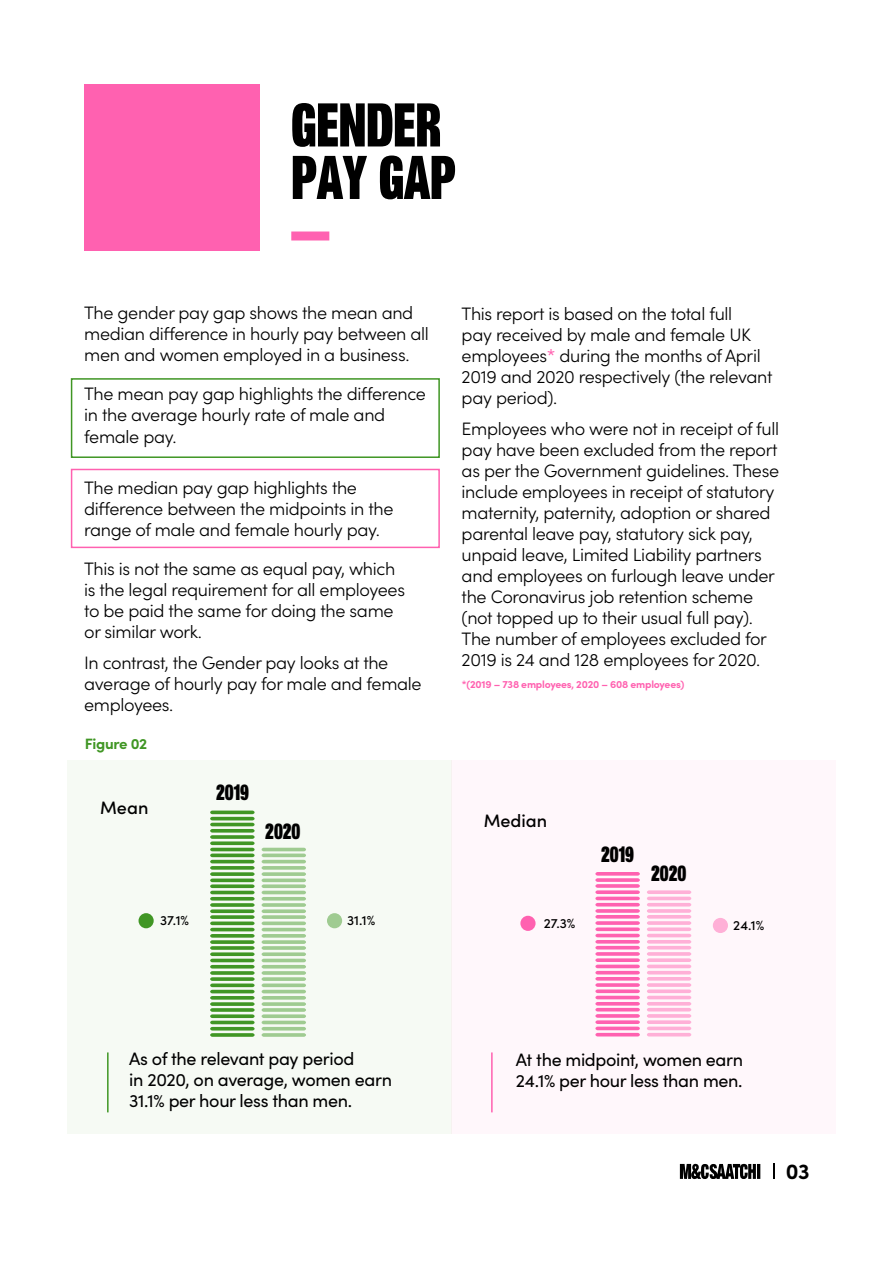
<style>
.page{position:relative;width:893px;height:1263px;background:#fff}
.page>*{position:absolute;margin:0;border:0;box-sizing:border-box;transform-origin:0 0}
.t1{font:60.6px/52.5px "MCSAATCHIHEAVY";color:#000}
.t2{font:21.9px "MCSAATCHIHEAVY";color:#000}
.t3{font:700 21.75px "Sofia Pro";color:#000}
.t4{font:300 18px/21px "Sofia Pro";letter-spacing:-.02em;color:#000}
.t5{font:18px/21px "Sofia Pro";letter-spacing:-.02em;color:#000}
.t6{font:500 18px "Sofia Pro";color:#000}
.t7{font:700 15px "Sofia Pro";letter-spacing:-.02em;color:#409624}
.t8{font:500 13.5px "Sofia Pro";color:#000}
.t9{font:700 10.5px "Sofia Pro";letter-spacing:-.02em;color:#ff61b0}
.s1{font-weight:500;color:#ff61b0}
</style>
<div class="page">
<div style="left:84px;top:84px;width:175px;height:167px;background:#ff61b0"></div>
<div style="left:291px;top:231px;width:38px;height:9px;background:#ff62b1"></div>
<div style="left:71px;top:378px;width:369px;height:80px;border:2px solid #409624"></div>
<div style="left:71px;top:469px;width:369px;height:79px;border:2px solid #ff61b0"></div>
<div style="left:67px;top:760px;width:384px;height:374px;background:#f6faf4"></div>
<div style="left:451px;top:760px;width:384px;height:374px;background:#fff7fb"></div>
<hr style="left:107px;top:1052px;width:2px;height:60px;background:#409624">
<hr style="left:491px;top:1052px;width:2px;height:60px;background:#ff61b0">
<div style="left:139px;top:913px;width:15px;height:15px;background:#409624;border-radius:50%"></div>
<div style="left:327px;top:913px;width:15px;height:15px;background:#9fcb91;border-radius:50%"></div>
<svg style="left:210px;top:810px;width:45px;height:227px"></svg>
<svg style="left:262px;top:848px;width:44px;height:189px"></svg>
<svg style="left:595px;top:872px;width:45px;height:164px"></svg>
<svg style="left:647px;top:890px;width:44px;height:146px"></svg>
<div style="left:520px;top:916px;width:16px;height:15px;background:#ff61b0;border-radius:50%"></div>
<div style="left:713px;top:918px;width:15px;height:15px;background:#ffb0d7;border-radius:50%"></div>
<svg style="left:680px;top:1164px;width:80px;height:15px"></svg>
<svg style="left:773px;top:1164px;width:1px;height:15px"></svg>
<h1 class="t1" style="left:291px;top:103px;width:166px">GENDER<br>PAY GAP</h1>
<p class="t4" style="left:84px;top:302px;width:346px">The gender pay gap shows the mean and median difference in hourly pay between all men and women employed in a business.</p>
<p class="t4" style="left:84px;top:383px;width:343px">The mean pay gap highlights the difference in the average hourly rate of male and female pay.</p>
<p class="t4" style="left:84px;top:476px;width:311px">The median pay gap highlights the difference between the midpoints in the range of male and female hourly pay.</p>
<p class="t4" style="left:84px;top:557px;width:322px">This is not the same as equal pay, which is the legal requirement for all employees to be paid the same for doing the same or similar work.</p>
<p class="t4" style="left:84px;top:651px;width:339px">In contrast, the Gender pay looks at the average of hourly pay for male and female employees.</p>
<p class="t7" style="left:85px;top:732px;width:64px">Figure 02</p>
<p class="t6" style="left:100px;top:794px;width:50px">Mean</p>
<p class="t2" style="left:216px;top:780px;width:34px">2019</p>
<p class="t2" style="left:265px;top:819px;width:37px">2020</p>
<p class="t8" style="left:160px;top:911px;width:31px">37.1%</p>
<p class="t8" style="left:347px;top:910px;width:30px">31.1%</p>
<p class="t4" style="left:462px;top:302px;width:312px">This report is based on the total full<br>pay received by male and female UK employees<span class="s1">*</span> during the months of April<br>2019 and 2020 respectively (the relevant pay period).</p>
<p class="t4" style="left:462px;top:417px;width:319px">Employees who were not in receipt of full pay have been excluded from the report as per the Government guidelines. These include employees in receipt of statutory maternity, paternity, adoption or shared parental leave pay, statutory sick pay, unpaid leave, Limited Liability partners and employees on furlough leave under the Coronavirus job retention scheme (not topped up to their usual full pay).<br>The number of employees excluded for 2019 is 24 and 128 employees for 2020.</p>
<p class="t9" style="left:462px;top:676px;width:224px">*(2019 – 738 employees, 2020 – 608 employees)</p>
<p class="t6" style="left:484px;top:807px;width:65px">Median</p>
<p class="t2" style="left:601px;top:842px;width:34px">2019</p>
<p class="t2" style="left:651px;top:861px;width:37px">2020</p>
<p class="t8" style="left:544px;top:913px;width:33px">27.3%</p>
<p class="t8" style="left:733px;top:915px;width:33px">24.1%</p>
<p class="t5" style="left:129px;top:1048px;width:264px">As of the relevant pay period<br>in 2020, on average, women earn<br>31.1% per hour less than men.</p>
<p class="t5" style="left:516px;top:1048px;width:229px">At the midpoint, women earn<br>24.1% per hour less than men.</p>
<p class="t3" style="left:786px;top:1154px;width:25px">03</p>
</div>
